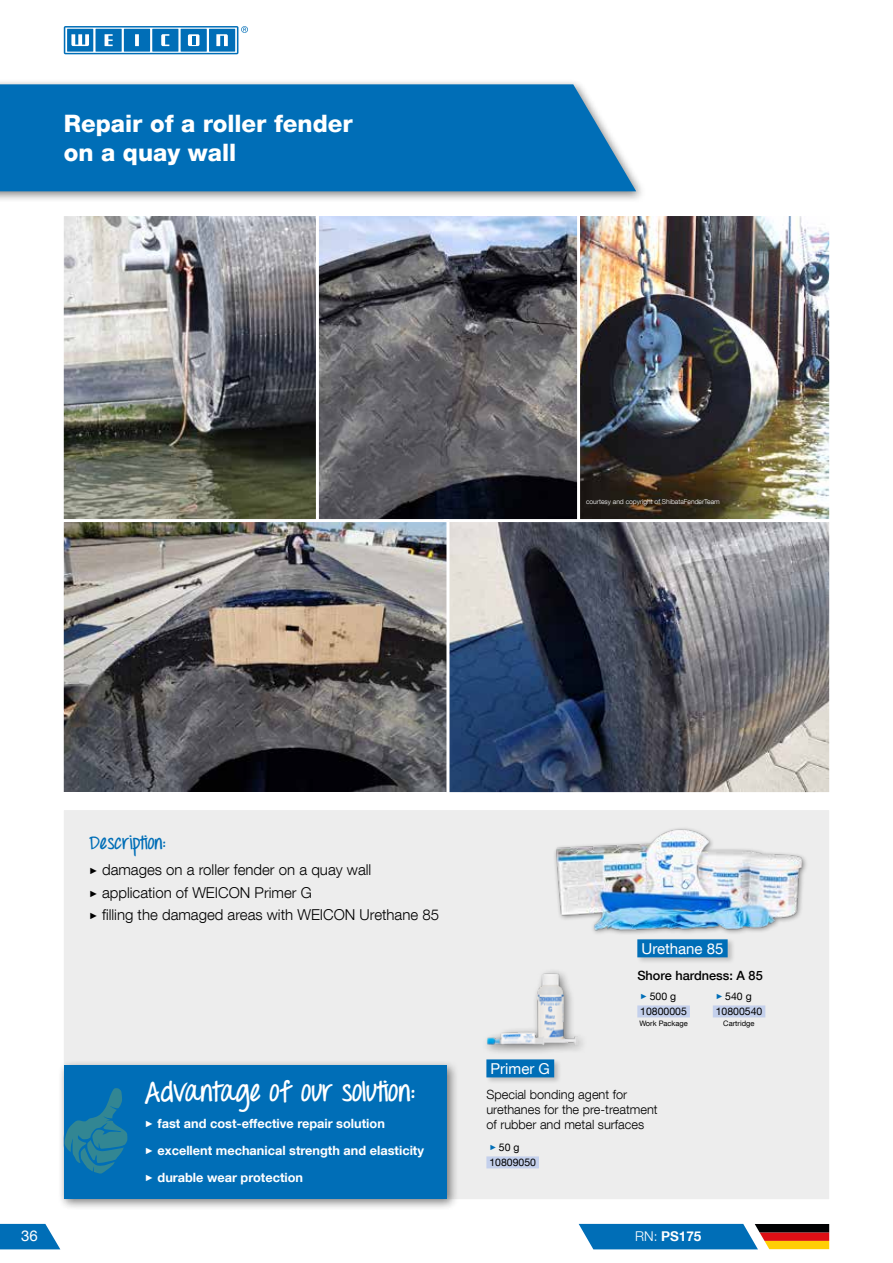
<style>
.page{position:relative;width:893px;height:1263px;background:#fff}
.page>*{position:absolute;margin:0;border:0;box-sizing:border-box;transform-origin:0 0}
.t1{font:700 27px "Throw My Hands Upinthe Air";color:#fff}
.t2{font:800 24px/28.8px "Helvetica Neue LT Com";color:#fff}
.t3{font:700 18px "Throw My Hands Upinthe Air";color:#006eb7}
.t4{font:300 15px/22.2px "Helvetica Neue LT Com";color:#000}
.t5{font:15px "Helvetica Neue LT Com";color:#fff}
.t6{font:700 13.5px "Helvetica Neue LT Com";color:#fff}
.t7{font:700 12.75px/27.2px "Helvetica Neue LT Com";color:#fff}
.t8{font:300 12.75px/15.3px "Helvetica Neue LT Com";color:#000}
.t9{font:500 12.75px "Helvetica Neue LT Com";color:#000}
.t10{font:10.5px/15px "Helvetica Neue LT Com";color:#000}
.t11{font:7.5px "Helvetica Neue LT Com";color:#000}
.t12{font:300 6.75px "Helvetica Neue LT Com";color:#fff}
.s1{font-family:"Arial";font-weight:400;font-size:9px}
.s2{font-family:"Arial";font-size:7.5px;color:#006eb7}
.s3{font-weight:300}
</style>
<div class="page">
<div style="left:0;top:78px;width:647px;height:126px;background:#000;opacity:.5"></div>
<div style="left:0;top:84px;width:636px;height:107px;background:#006eb7"></div>
<svg style="left:64px;top:26px;width:184px;height:28px;background:#4a98cb"></svg>
<svg style="left:0;top:1224px;width:60px;height:25px"></svg>
<img style="left:582px;top:216px;width:248px;height:302px">
<svg style="left:320px;top:216px;width:262px;height:302px;background:#64656c"></svg>
<img style="left:63px;top:216px;width:257px;height:302px">
<svg style="left:451px;top:518px;width:379px;height:265px;background:#666c78"></svg>
<img style="left:63px;top:518px;width:388px;height:265px">
<svg style="left:37px;top:783px;width:793px;height:443px"></svg>
<div style="left:58px;top:1060px;width:401px;height:151px;background:#000;opacity:.5"></div>
<div style="left:64px;top:1066px;width:382px;height:133px;background:#006eb7"></div>
<svg style="left:64px;top:1088px;width:64px;height:86px"></svg>
<div style="left:636px;top:938px;width:99px;height:27px;background:#000;opacity:.2"></div>
<div style="left:637px;top:939px;width:91px;height:18px;background:#006eb7"></div>
<div style="left:637px;top:1005px;width:53px;height:12px;background:#c4d0ec"></div>
<div style="left:713px;top:1005px;width:52px;height:12px;background:#c4d0ec"></div>
<div style="left:553px;top:826px;width:255px;height:110px;background:#ededed"></div>
<img style="left:552px;top:827px;width:253px;height:108px">
<div style="left:485px;top:1058px;width:77px;height:27px;background:#000;opacity:.2"></div>
<div style="left:486px;top:1059px;width:68px;height:18px;background:#006eb7"></div>
<div style="left:486px;top:1156px;width:53px;height:12px;background:#c4d0ec"></div>
<div style="left:482px;top:968px;width:105px;height:88px;background:#000;opacity:.5"></div>
<img style="left:486px;top:971px;width:91px;height:75px">
<svg style="left:579px;top:1224px;width:250px;height:25px;background:#3b6e8e"></svg>
<h2 class="t2" style="left:64px;top:109px;width:290px">Repair of a roller fender on a quay wall</h2>
<p class="t12" style="left:586px;top:497px;width:135px">courtesy and copyright of ShibataFenderTeam</p>
<p class="t5" style="left:21px;top:1226px;width:18px">36</p>
<p class="t3" style="left:89px;top:831px;width:78px">Description:</p>
<p class="t4" style="left:89px;top:859px;width:351px"><span class="s1">►</span> damages on a roller fender on a quay wall<br><span class="s1">►</span> application of WEICON Primer G<br><span class="s1">►</span> filling the damaged areas with WEICON Urethane 85</p>
<h1 class="t1" style="left:145px;top:1074px;width:272px">Advantage of our solution:</h1>
<p class="t7" style="left:145px;top:1109px;width:281px"><span class="s1">►</span> fast and cost-effective repair solution<br><span class="s1">►</span> excellent mechanical strength and elasticity <span class="s1">►</span> durable wear protection</p>
<p class="t5" style="left:491px;top:1059px;width:61px">Primer G</p>
<p class="t5" style="left:641px;top:939px;width:83px">Urethane 85</p>
<p class="t9" style="left:637px;top:968px;width:127px">Shore hardness: A 85</p>
<p class="t10" style="left:640px;top:989px;width:48px"><span class="s2">►</span> 500 g<br>10800005</p>
<p class="t11" style="left:639px;top:1018px;width:50px">Work Package</p>
<p class="t10" style="left:716px;top:989px;width:48px"><span class="s2">►</span> 540 g<br>10800540</p>
<p class="t11" style="left:723px;top:1018px;width:33px">Cartridge</p>
<p class="t8" style="left:486px;top:1086px;width:173px">Special bonding agent for urethanes for the pre-treatment of rubber and metal surfaces</p>
<p class="t10" style="left:489px;top:1140px;width:48px"><span class="s2">►</span> 50 g<br>10809050</p>
<p class="t6" style="left:635px;top:1228px;width:68px"><span class="s3">RN:</span> PS175</p>
</div>
